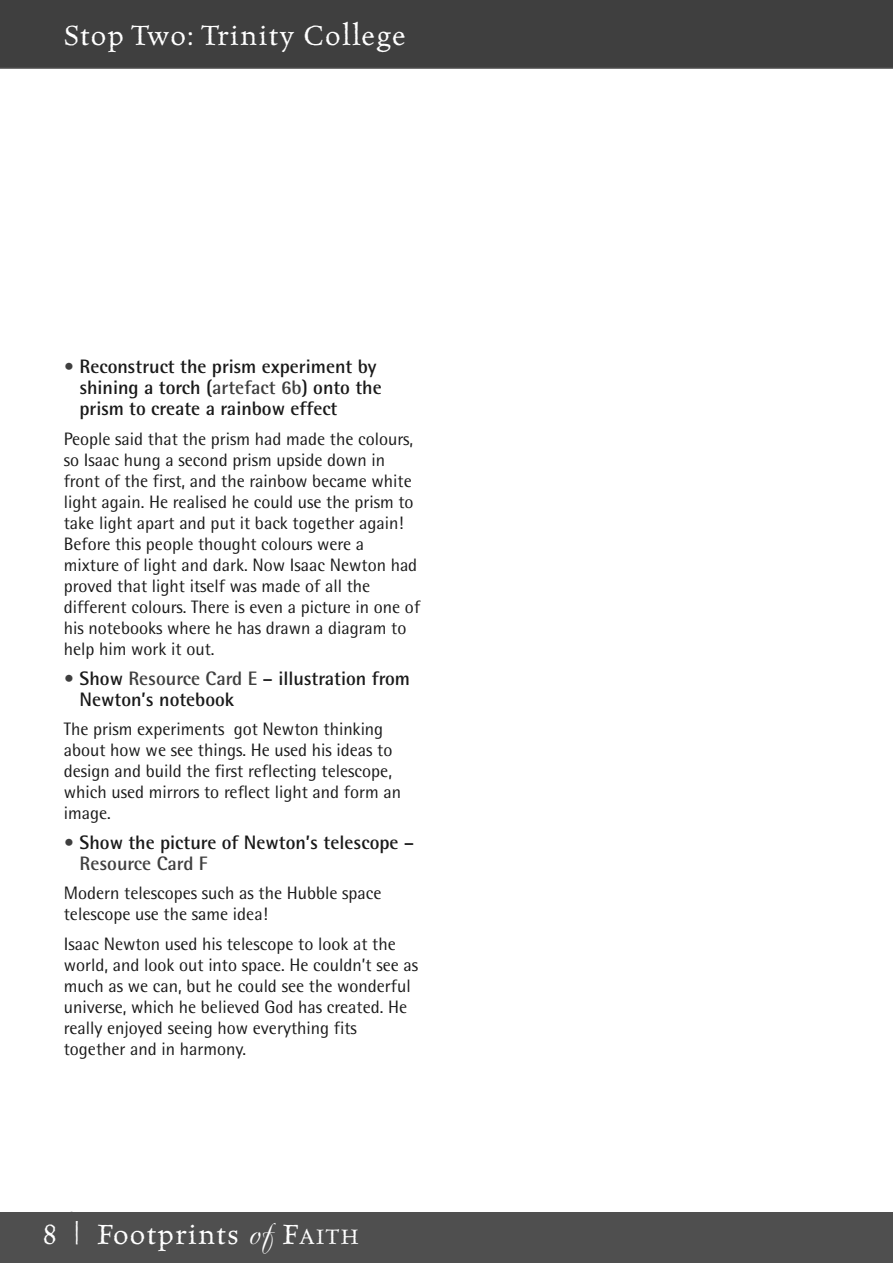
<style>
.page{position:relative;width:893px;height:1263px;background:#fff}
.page>*{position:absolute;margin:0;border:0;box-sizing:border-box;transform-origin:0 0}
.t1{font:31.5px "Celestia Antiqua";letter-spacing:.05em;color:#fff}
.t2{font:700 19.5px/21px "Rotis Semi Sans";color:#191919}
.t3{font:18px/21px "Rotis Semi Sans";color:#191919}
.t4{font:18px "Didot";color:#191919}
.s1{color:#3f3f3f}
.s2{font-family:"Boulevard"}
.s3{font-size:23.7px}
</style>
<div class="page">
<div style="left:0;top:1212px;width:893px;height:51px;background:#4f4f4f"></div>
<div style="left:0;top:0;width:893px;height:68px;background:#3f3f3f"></div>
<hr style="left:0;top:67px;width:893px;height:2px;background:#4f4f4f">
<h1 class="t1" style="left:64px;top:16px;width:343px">Stop Two: Trinity College</h1>
<p class="t2" style="left:80px;top:358px;width:304px;text-indent:-16px"><span class="s1">•</span> Reconstruct the prism experiment by shining a torch (<span class="s1">artefact 6b</span>) onto the prism to create a rainbow effect</p>
<p class="t3" style="left:64px;top:430px;width:358px">People said that the prism had made the colours, so Isaac hung a second prism upside down in front of the first, and the rainbow became white light again. He realised he could use the prism to take light apart and put it back together again!<br>Before this people thought colours were a mixture of light and dark. Now Isaac Newton had proved that light itself was made of all the different colours. There is even a picture in one of his notebooks where he has drawn a diagram to help him work it out.</p>
<p class="t2" style="left:80px;top:669px;width:332px;text-indent:-16px"><span class="s1">•</span> Show <span class="s1">Resource Card E</span> – illustration from<br>Newton’s notebook</p>
<p class="t3" style="left:64px;top:720px;width:339px">The prism experiments got Newton thinking about how we see things. He used his ideas to design and build the first reflecting telescope, which used mirrors to reflect light and form an image.</p>
<p class="t2" style="left:80px;top:833px;width:336px;text-indent:-16px"><span class="s1">•</span> Show the picture of Newton’s telescope –<br><span class="s1">Resource Card F</span></p>
<p class="t3" style="left:64px;top:884px;width:319px">Modern telescopes such as the Hubble space telescope use the same idea!</p>
<p class="t3" style="left:64px;top:935px;width:356px">Isaac Newton used his telescope to look at the world, and look out into space. He couldn’t see as much as we can, but he could see the wonderful universe, which he believed God has created. He really enjoyed seeing how everything fits together and in harmony.</p>
<p class="t4" style="left:67px;top:1208px;width:16px">8-</p>
<h1 class="t1" style="left:42px;top:1215px;width:318px">8 | Footprints <span class="s2">of</span> F<span class="s3">AITH</span></h1>
</div>
